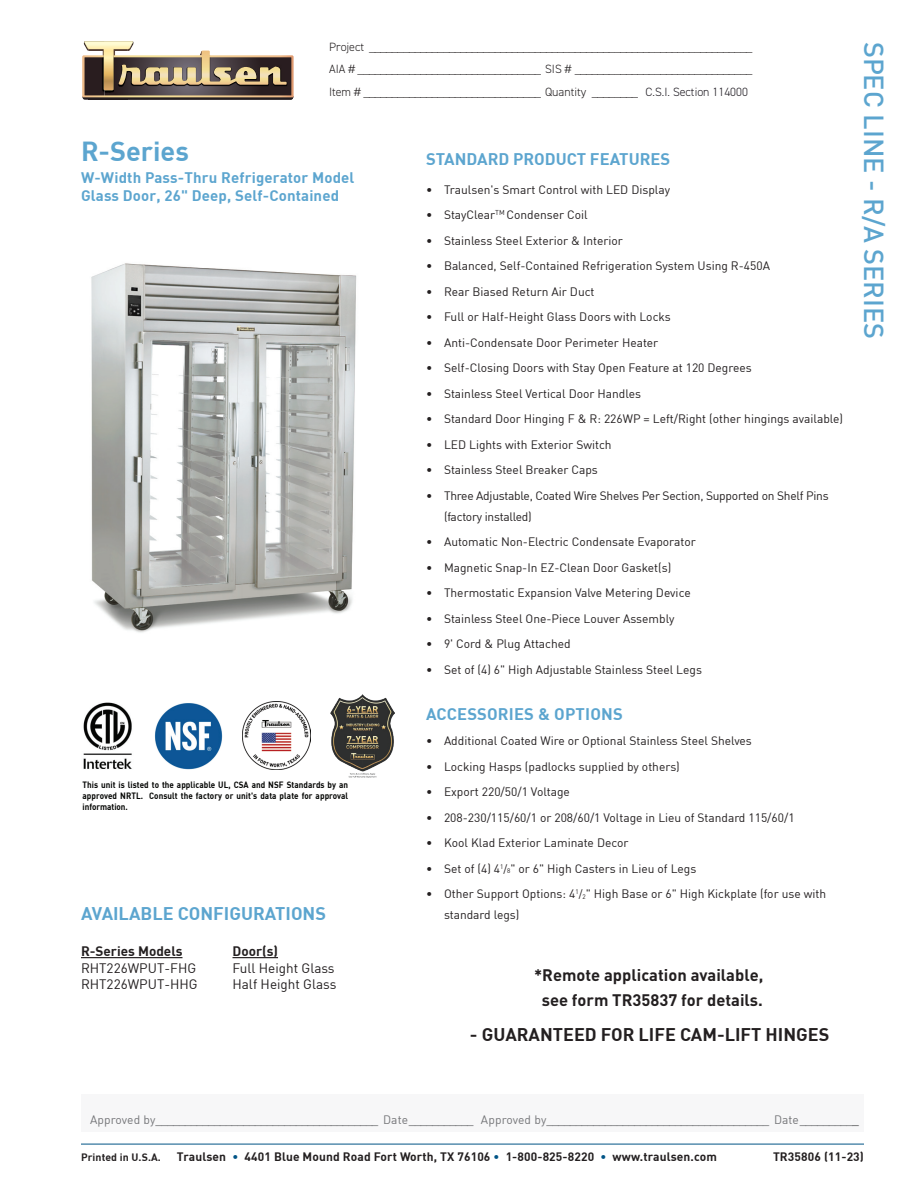
<style>
.page{position:relative;width:918px;height:1188px;background:#fff}
.page>*{position:absolute;margin:0;border:0;box-sizing:border-box;transform-origin:0 0}
.t1{font:500 27px "DIN";color:#5ca5cf}
.t2{font:700 27px "DIN";color:#5ca5cf}
.t3{font:700 18px "DIN";color:#231f20}
.t4{font:700 18px "DIN";color:#5ca5cf}
.t5{font:16.5px/24.8px "DINT Bold";color:#231f20;text-align:center}
.t6{font:700 16.5px "DIN";color:#5ca5cf}
.t7{font:700 15px/18px "DIN";letter-spacing:.01em;color:#5ca5cf}
.t8{font:13.5px "DIN";color:#231f20}
.t9{font:700 13.5px "DIN";color:#231f20}
.t10{font:12px/21px "DIN";color:#231f20}
.t11{font:300 12px/22.5px "DIN2014";color:#231f20;text-align:justify}
.t12{font:12px "DIN";letter-spacing:.01em;color:#757679}
.t13{font:700 12px "DIN";letter-spacing:.01em;color:#231f20}
.t14{font:12px/21px "DIN";letter-spacing:-.02em;color:#231f20}
.t15{font:700 10.5px "DIN";letter-spacing:.01em;color:#231f20}
.t16{font:700 9px/10.8px "DIN";letter-spacing:.01em;color:#040503;text-align:justify;scale:.9 1}
.s1{color:#201c23}
.s2{font-size:11.25px}
.s3{font-size:6.6px}
.s4{color:#57585a}
.s5{color:#015486}
</style>
<div class="page">
<div style="left:81px;top:1094px;width:783px;height:38px;background:#f7f7f8"></div>
<hr style="left:81px;top:1144px;width:783px;height:1px;background:#015486">
<svg style="left:82px;top:41px;width:212px;height:59px"></svg>
<hr style="left:81px;top:957px;width:102px;height:1px;background:#231f20">
<hr style="left:232px;top:957px;width:46px;height:1px;background:#231f20">
<img style="left:91px;top:263px;width:266px;height:370px">
<img style="left:242px;top:702px;width:68px;height:68px">
<img style="left:83px;top:702px;width:49px;height:67px">
<img style="left:155px;top:703px;width:67px;height:67px">
<img style="left:330px;top:694px;width:65px;height:83px">
<p class="t11" style="left:329px;top:36px;width:425px">Project ___________________________________________________________________ AIA # ________________________________ SIS # _______________________________ Item # _______________________________ Quantity ________ <span class="s1">C.S.I. Section 114000</span></p>
<h1 class="t2" style="left:81px;top:138px;width:109px">R-Series</h1>
<p class="t7" style="left:81px;top:169px;width:275px">W-Width Pass-Thru Refrigerator Model<br>Glass Door, 26" Deep, Self-Contained</p>
<p class="t16" style="left:82px;top:780px;width:297px">This unit is listed to the applicable UL, CSA and NSF Standards by an approved NRTL. Consult the factory or unit's data plate for approval information.</p>
<h2 class="t4" style="left:81px;top:905px;width:247px">AVAILABLE CONFIGURATIONS</h2>
<p class="t9" style="left:81px;top:945px;width:103px">R-Series Models</p>
<p class="t9" style="left:232px;top:945px;width:47px">Door(s)</p>
<p class="t8" style="left:81px;top:962px;width:117px">RHT226WPUT-FHG</p>
<p class="t8" style="left:232px;top:962px;width:104px">Full Height Glass</p>
<p class="t8" style="left:81px;top:978px;width:118px">RHT226WPUT-HHG</p>
<p class="t8" style="left:232px;top:978px;width:105px">Half Height Glass</p>
<h3 class="t6" style="left:426px;top:151px;width:246px">STANDARD PRODUCT FEATURES</h3>
<p class="t10" style="left:426px;top:180px;width:246px">• Traulsen's Smart Control with LED Display</p>
<p class="t10" style="left:426px;top:206px;width:163px">• StayClear<sup>TM</sup> Condenser Coil</p>
<p class="t10" style="left:426px;top:231px;width:198px">• Stainless Steel Exterior &amp; Interior</p>
<p class="t10" style="left:426px;top:257px;width:346px">• Balanced, Self-Contained Refrigeration System Using R-450A</p>
<p class="t10" style="left:426px;top:282px;width:170px">• Rear Biased Return Air Duct</p>
<p class="t10" style="left:426px;top:308px;width:246px">• Full or Half-Height Glass Doors with Locks</p>
<p class="t10" style="left:426px;top:333px;width:234px">• Anti-Condensate Door Perimeter Heater</p>
<p class="t10" style="left:426px;top:359px;width:327px">• Self-Closing Doors with Stay Open Feature at 120 Degrees</p>
<p class="t10" style="left:426px;top:384px;width:217px">• Stainless Steel Vertical Door Handles</p>
<p class="t10" style="left:426px;top:410px;width:419px">• Standard Door Hinging F &amp; R: 226WP = Left/Right (other hingings available)</p>
<p class="t10" style="left:426px;top:435px;width:187px">• LED Lights with Exterior Switch</p>
<p class="t10" style="left:426px;top:461px;width:173px">• Stainless Steel Breaker Caps</p>
<p class="t14" style="left:444px;top:486px;width:386px;text-indent:-18px">• Three Adjustable, Coated Wire Shelves Per Section, Supported on Shelf Pins (factory installed)</p>
<p class="t10" style="left:426px;top:533px;width:271px">• Automatic Non-Electric Condensate Evaporator</p>
<p class="t10" style="left:426px;top:558px;width:247px">• Magnetic Snap-In EZ-Clean Door Gasket(s)</p>
<p class="t10" style="left:426px;top:584px;width:266px">• Thermostatic Expansion Valve Metering Device</p>
<p class="t10" style="left:426px;top:609px;width:250px">• Stainless Steel One-Piece Louver Assembly</p>
<p class="t10" style="left:426px;top:635px;width:146px">• 9' Cord &amp; Plug Attached</p>
<p class="t10" style="left:426px;top:660px;width:277px">• Set of (4) 6" High Adjustable Stainless Steel Legs</p>
<h3 class="t6" style="left:426px;top:706px;width:198px">ACCESSORIES &amp; OPTIONS</h3>
<p class="t10" style="left:426px;top:731px;width:327px">• Additional Coated Wire or Optional Stainless Steel Shelves</p>
<p class="t10" style="left:426px;top:757px;width:255px">• Locking Hasps (padlocks supplied by others)</p>
<p class="t10" style="left:426px;top:782px;width:146px">• Export 220/50/1 Voltage</p>
<p class="t10" style="left:426px;top:808px;width:370px">• 208-230/115/60/1 or 208/60/1 Voltage in Lieu of Standard 115/60/1</p>
<p class="t10" style="left:426px;top:833px;width:204px">• Kool Klad Exterior Laminate Decor</p>
<p class="t10" style="left:426px;top:859px;width:272px">• Set of (4) 4<sup>1</sup><span class="s2">/</span><span class="s3">8</span>" or 6" High Casters in Lieu of Legs</p>
<p class="t10" style="left:444px;top:884px;width:384px;text-indent:-18px">• Other Support Options: 4<sup>1</sup><span class="s2">/</span><span class="s3">2</span>" High Base or 6" High Kickplate (for use with standard legs)</p>
<h3 class="t5" style="left:534px;top:962px;width:231px">*Remote application available, see form TR35837 for details.</h3>
<h2 class="t3" style="left:470px;top:1026px;width:361px">- GUARANTEED FOR LIFE CAM-LIFT HINGES</h2>
<h1 class="t1" style="left:886px;top:42px;width:299px;rotate:90deg">SPEC LINE - R/A SERIES</h1>
<p class="t12" style="left:90px;top:1114px;width:770px">Approved by______________________________________ Date___________ Approved by______________________________________ Date_________<span class="s4">_</span></p>
<p class="t15" style="left:81px;top:1152px;width:81px">Printed in U.S.A.</p>
<p class="t13" style="left:177px;top:1151px;width:541px">Traulsen <span class="s5">•</span> 4401 Blue Mound Road Fort Worth, TX 76106 <span class="s5">•</span> 1-800-825-8220 <span class="s5">•</span> www.traulsen.com</p>
<p class="t13" style="left:773px;top:1151px;width:92px">TR35806 (11-23)</p>
</div>
